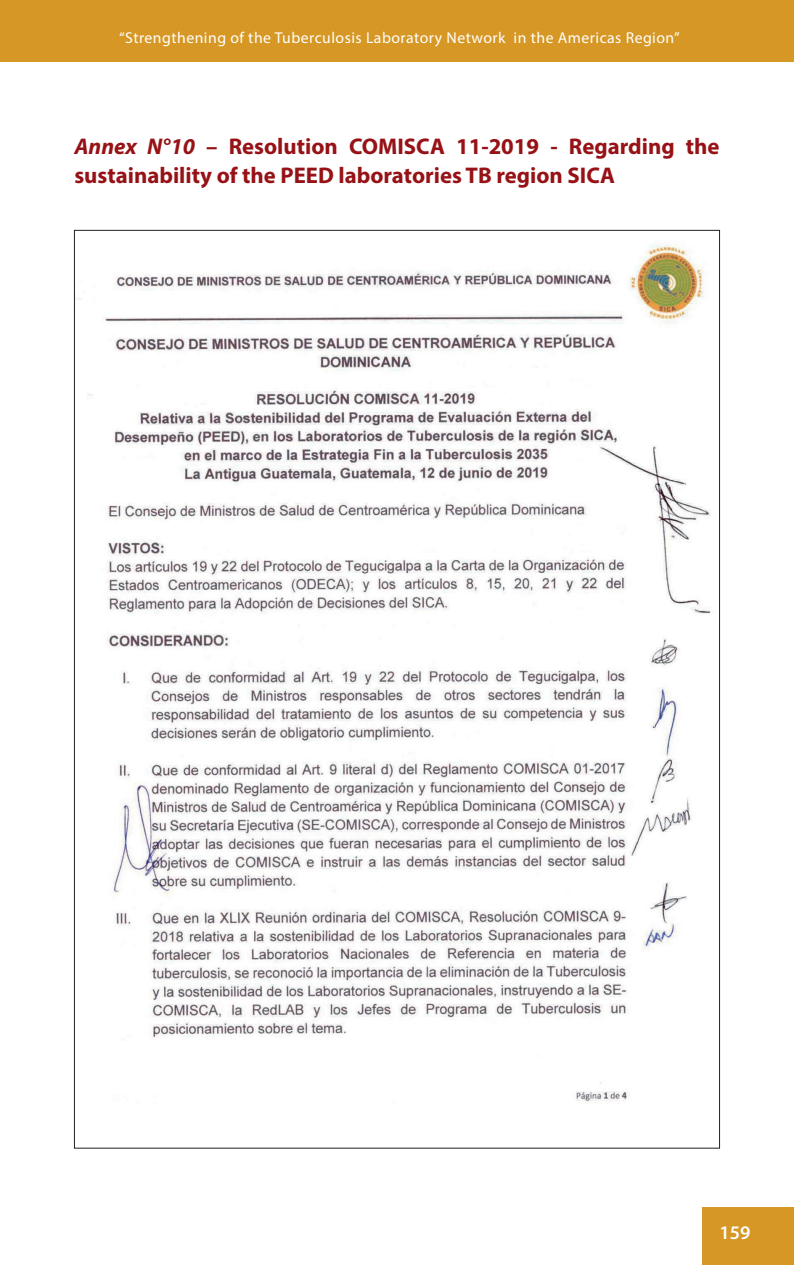
<style>
.page{position:relative;width:794px;height:1265px;background:#fff}
.page>*{position:absolute;margin:0;border:0;box-sizing:border-box;transform-origin:0 0}
.t1{font:700 22.75px/29.8px "Myriad Pro";color:#971216}
.t2{font:600 19.25px "Myriad Pro";color:#fff}
.t3{font:15.75px "Myriad Pro";letter-spacing:.03em;color:#fff}
.s1{font-style:italic}
</style>
<div class="page">
<div style="left:0;top:0;width:794px;height:62px;background:#d69724"></div>
<div style="left:702px;top:1207px;width:92px;height:58px;background:#d69724"></div>
<img style="left:77px;top:244px;width:634px;height:857px">
<p class="t3" style="left:119px;top:28px;width:562px">“Strengthening of the Tuberculosis Laboratory Network in the Americas Region”</p>
<p class="t1" style="left:74px;top:130px;width:646px"><span class="s1">Annex N°10</span> – Resolution COMISCA 11-2019 - Regarding the sustainability of the PEED laboratories TB region SICA</p>
<p class="t2" style="left:719px;top:1220px;width:32px">159</p>
</div>
